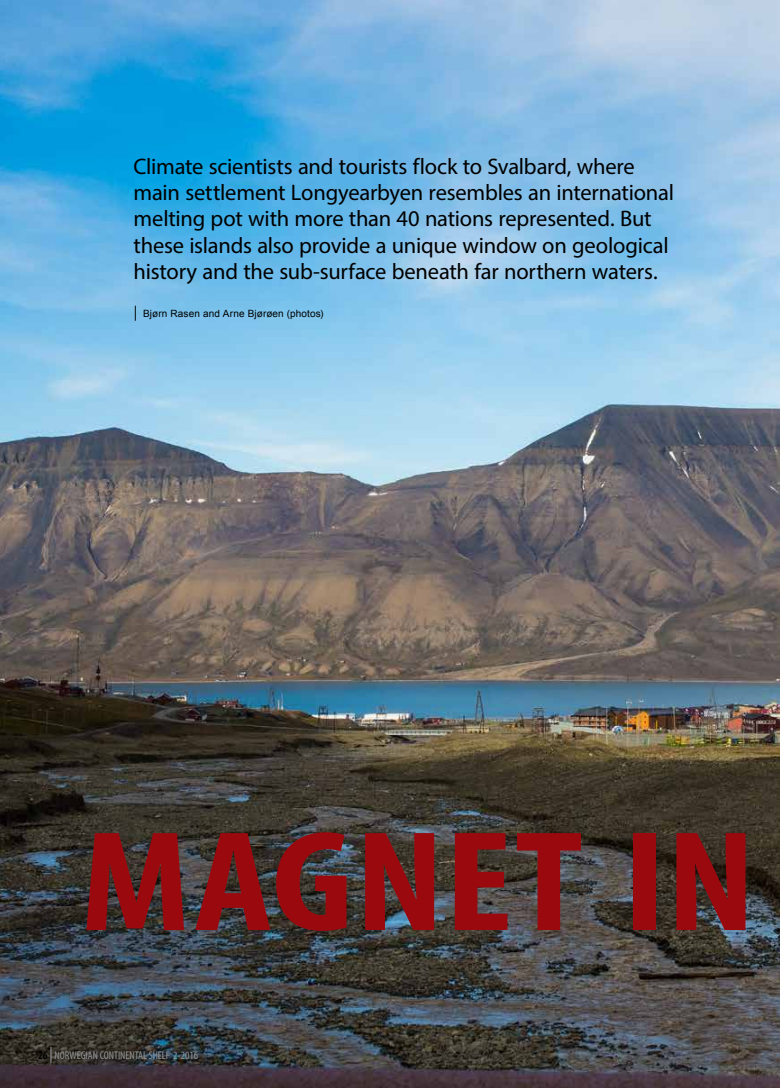
<style>
.page{position:relative;width:780px;height:1088px;background:#fff}
.page>*{position:absolute;margin:0;border:0;box-sizing:border-box;transform-origin:0 0}
.t1{font:700 condensed 143.75px "Myriad Pro";letter-spacing:.005em;color:#9a090d;scale:1.2 1}
.t2{font:22.5px/26.2px "Myriad Pro";letter-spacing:-.01em;color:#000}
.t3{font:condensed 11.25px "Myriad Pro";color:#939598}
.t4{font:10px "Arial";letter-spacing:.01em;color:#000}
.s1{font-family:"Myriad Pro";font-size:15px}
.s2{font-weight:700;color:#000}
.s3{font-size:16.25px}
</style>
<div class="page">
<img style="left:0;top:0;width:780px;height:1088px">
<p class="t2" style="left:133px;top:153px;width:542px">Climate scientists and tourists flock to Svalbard, where main settlement Longyearbyen resembles an international melting pot with more than 40 nations represented. But these islands also provide a unique window on geological history and the sub-surface beneath far northern waters.</p>
<p class="t4" style="left:134px;top:306px;width:191px"><span class="s1">|</span> Bjørn Rasen and Arne Bjørøen (photos)</p>
<h1 class="t1" style="left:81px;top:792px;width:564px">MAGNET IN</h1>
<p class="t3" style="left:38px;top:1049px;width:161px"><span class="s2">26</span> <span class="s3">|</span> NORWEGIAN CONTINENTAL SHELF 2-2016</p>
</div>
